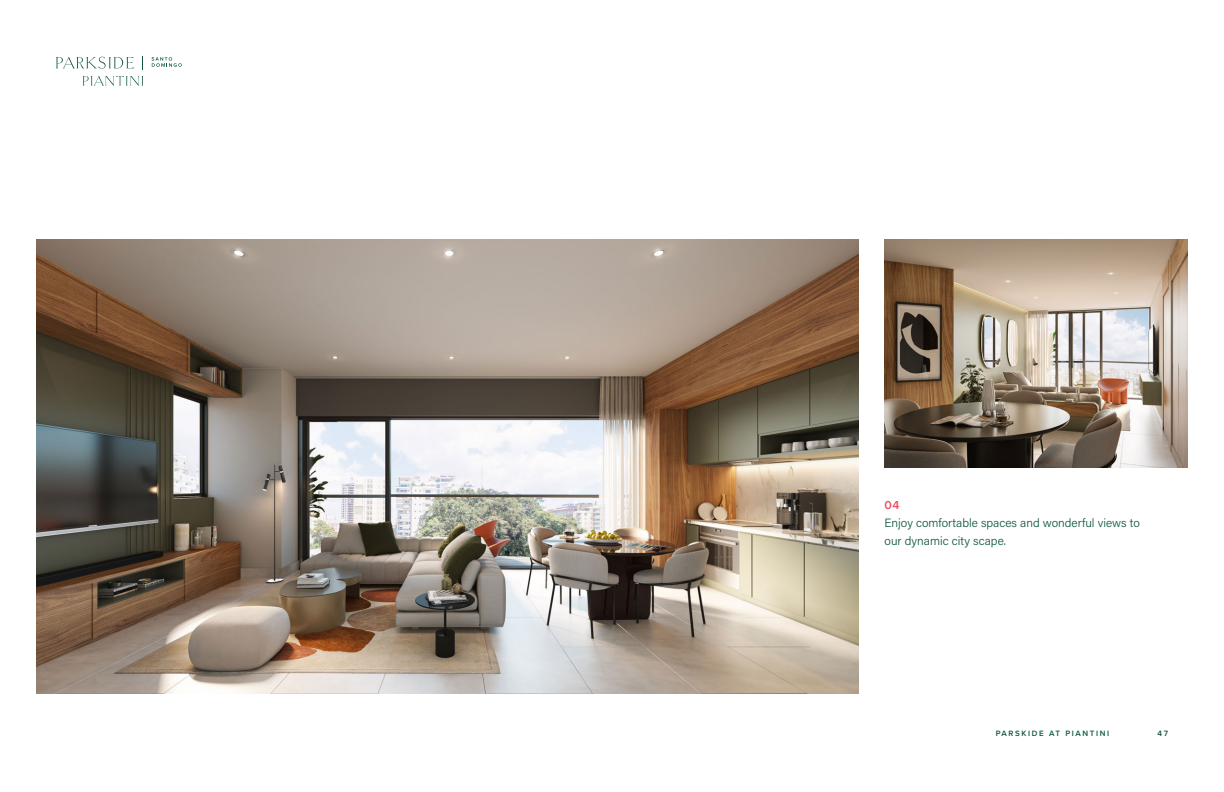
<style>
.page{position:relative;width:1224px;height:792px;background:#fff}
.page>*{position:absolute;margin:0;border:0;box-sizing:border-box;transform-origin:0 0}
.t1{font:12px/18px "Acumin Variable Concept";color:#0d553f}
.t2{font:600 12px "Proxima Nova";color:#ef4b5e}
.t3{font:600 8px "Proxima Nova";letter-spacing:.2em;color:#0d553f}
</style>
<div class="page">
<img style="left:36px;top:240px;width:823px;height:454px">
<img style="left:885px;top:240px;width:303px;height:227px">
<svg style="left:83px;top:76px;width:60px;height:10px"></svg>
<svg style="left:56px;top:57px;width:78px;height:12px"></svg>
<svg style="left:152px;top:57px;width:30px;height:10px"></svg>
<p class="t2" style="left:885px;top:496px;width:16px">04</p>
<p class="t1" style="left:885px;top:513px;width:257px">Enjoy comfortable spaces and wonderful views to our dynamic city scape.</p>
<p class="t3" style="left:996px;top:727px;width:115px">PARSKIDE AT PIANTINI</p>
<p class="t3" style="left:1158px;top:727px;width:12px">47</p>
</div>
